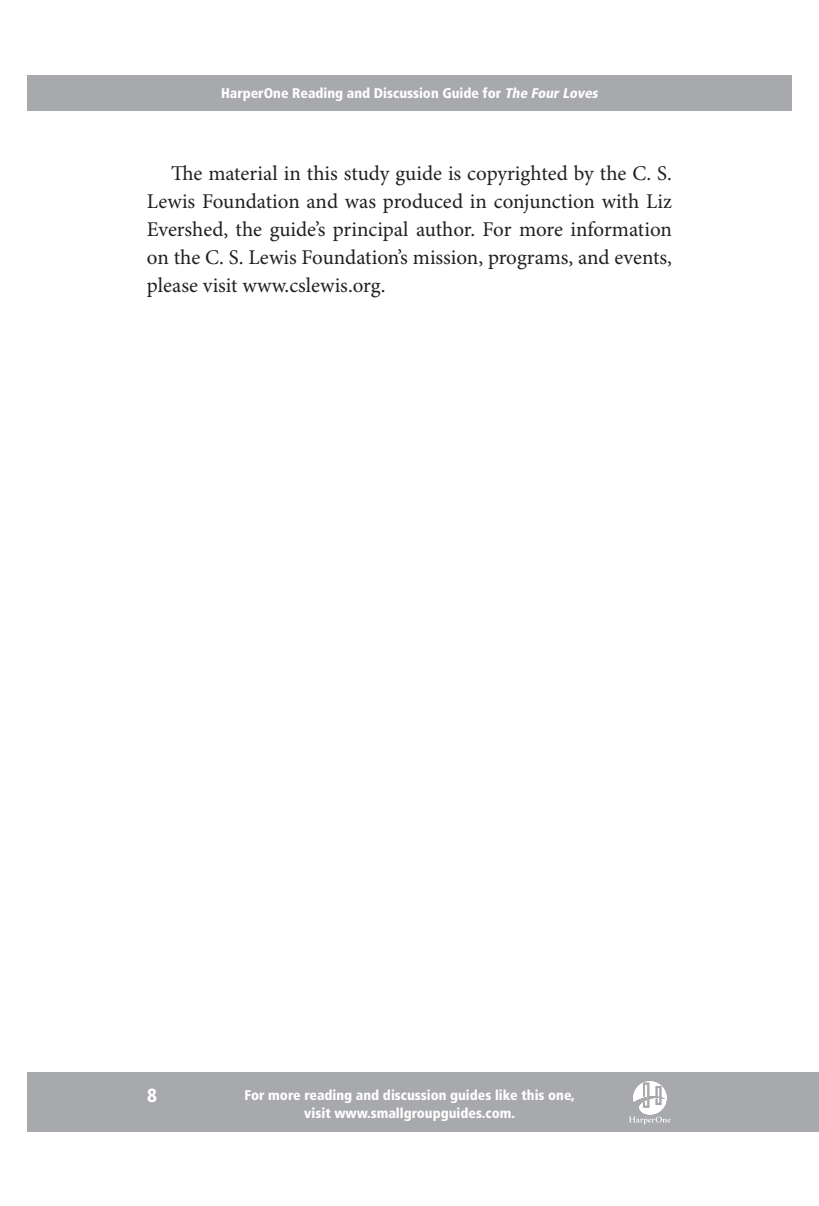
<style>
.page{position:relative;width:819px;height:1206px;background:#fff}
.page>*{position:absolute;margin:0;border:0;box-sizing:border-box;transform-origin:0 0}
.t1{font:21px/28px "Minion Pro";color:#231f20;text-align:justify}
.t2{font:900 condensed 19px "Frutiger";color:#fff}
.t3{font:900 condensed 14px/18px "Frutiger";color:#fff;text-align:center}
.s1{font-style:italic}
</style>
<div class="page">
<div style="left:27px;top:1073px;width:765px;height:59px;background:#a8a9ad"></div>
<div style="left:27px;top:75px;width:765px;height:36px;background:#a8a9ad"></div>
<div style="left:792px;top:1073px;width:27px;height:59px;background:#a8a9ad"></div>
<svg style="left:629px;top:1117px;width:42px;height:8px"></svg>
<img style="left:633px;top:1081px;width:34px;height:34px">
<p class="t3" style="left:221px;top:84px;width:381px">HarperOne Reading and Discussion Guide for <span class="s1">The FourLoves</span></p>
<p class="t1" style="left:147px;top:160px;width:527px;text-indent:24px">The material in this study guide is copyrighted by the C. S.<br>Lewis Foundation and was produced in conjunction with Liz Evershed, the guide’s principal author. For more information on the C. S. Lewis Foundation’s mission, programs, and events, please visit www.cslewis.org.</p>
<p class="t2" style="left:147px;top:1084px;width:11px">8</p>
<p class="t3" style="left:245px;top:1086px;width:332px">For more reading and discussion guides like this one, visit www.smallgroupguides.com.</p>
</div>
